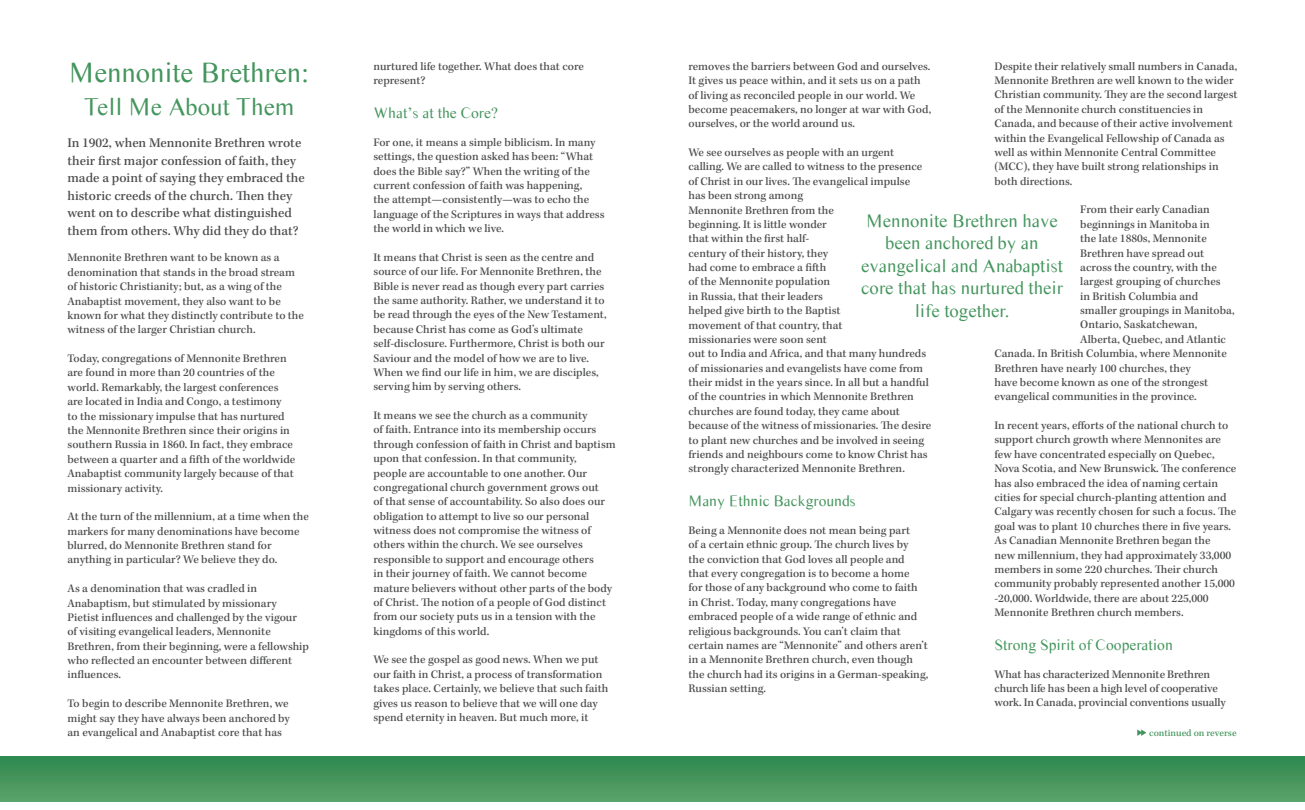
<style>
.page{position:relative;width:1305px;height:810px;background:#fff}
.page>*{position:absolute;margin:0;border:0;box-sizing:border-box;transform-origin:0 0}
.t1{font:28.75px "Times Sans Serif";color:#44955d}
.t2{font:25px "Times Sans Serif";color:#44955d}
.t3{font:18.75px/22.5px "Times Sans Serif";color:#44955d;text-align:center}
.t4{font:15.62px "Times Sans Serif";color:#44955d}
.t5{font:500 13.75px/17.5px "Kepler Std";color:#4b4c4d}
.t6{font:500 11.88px/14.4px "Kepler Std";color:#4b4c4d}
.t7{font:500 10px "Kepler Std";color:#44955d}
</style>
<div class="page">
<svg style="left:1137px;top:729px;width:9px;height:7px"></svg>
<img style="left:0;top:757px;width:1305px;height:45px">
<h1 class="t1" style="left:69px;top:53px;width:242px">Mennonite Brethren:</h1>
<h2 class="t2" style="left:84px;top:89px;width:212px">Tell Me About Them</h2>
<p class="t5" style="left:68px;top:135px;width:239px">In 1902, when Mennonite Brethren wrote their first major confession of faith, they made a point of saying they embraced the historic creeds of the church. Then they went on to describe what distinguished them from others. Why did they do that?</p>
<p class="t6" style="left:68px;top:251px;width:238px">Mennonite Brethren want to be known as a denomination that stands in the broad stream of historic Christianity; but, as a wing of the Anabaptist movement, they also want to be known for what they distinctly contribute to the witness of the larger Christian church.</p>
<p class="t6" style="left:68px;top:352px;width:229px">Today, congregations of Mennonite Brethren are found in more than 20 countries of the world. Remarkably, the largest conferences are located in India and Congo, a testimony<br>to the missionary impulse that has nurtured the Mennonite Brethren since their origins in southern Russia in 1860. In fact, they embrace between a quarter and a fifth of the worldwide Anabaptist community largely because of that missionary activity.</p>
<p class="t6" style="left:68px;top:510px;width:243px">At the turn of the millennium, at a time when the markers for many denominations have become blurred, do Mennonite Brethren stand for anything in particular? We believe they do.</p>
<p class="t6" style="left:68px;top:582px;width:243px">As a denomination that was cradled in Anabaptism, but stimulated by missionary Pietist influences and challenged by the vigour of visiting evangelical leaders, Mennonite Brethren, from their beginning, were a fellowship who reflected an encounter between different influences.</p>
<p class="t6" style="left:68px;top:697px;width:224px;text-align:justify">To begin to describe Mennonite Brethren, we might say they have always been anchored by an evangelical and Anabaptist core that has</p>
<p class="t6" style="left:373px;top:59px;width:212px">nurtured life together. What does that core represent?</p>
<h3 class="t4" style="left:373px;top:102px;width:126px">What’s at the Core?</h3>
<p class="t6" style="left:373px;top:135px;width:232px">For one, it means a simple biblicism. In many settings, the question asked has been: “What does the Bible say?” When the writing of the current confession of faith was happening,<br>the attempt—consistently—was to echo the language of the Scriptures in ways that address the world in which we live.</p>
<p class="t6" style="left:373px;top:250px;width:235px">It means that Christ is seen as the centre and source of our life. For Mennonite Brethren, the Bible is never read as though every part carries the same authority. Rather, we understand it to be read through the eyes of the New Testament, because Christ has come as God’s ultimate self-disclosure. Furthermore, Christ is both our Saviour and the model of how we are to live.<br>When we find our life in him, we are disciples, serving him by serving others.</p>
<p class="t6" style="left:373px;top:409px;width:244px">It means we see the church as a community<br>of faith. Entrance into its membership occurs through confession of faith in Christ and baptism upon that confession. In that community,<br>people are accountable to one another. Our congregational church government grows out<br>of that sense of accountability. So also does our obligation to attempt to live so our personal witness does not compromise the witness of others within the church. We see ourselves responsible to support and encourage others<br>in their journey of faith. We cannot become mature believers without other parts of the body of Christ. The notion of a people of God distinct from our society puts us in a tension with the kingdoms of this world.</p>
<p class="t6" style="left:373px;top:653px;width:236px">We see the gospel as good news. When we put our faith in Christ, a process of transformation takes place. Certainly, we believe that such faith gives us reason to believe that we will one day spend eternity in heaven. But much more, it</p>
<p class="t6" style="left:994px;top:59px;width:245px">Despite their relatively small numbers in Canada, Mennonite Brethren are well known to the wider Christian community. They are the second largest of the Mennonite church constituencies in Canada, and because of their active involvement within the Evangelical Fellowship of Canada as well as within Mennonite Central Committee (MCC), they have built strong relationships in both directions.</p>
<p class="t6" style="left:1080px;top:203px;width:131px">From their early Canadian</p>
<p class="t6" style="left:1080px;top:217px;width:131px">beginnings in Manitoba in</p>
<p class="t6" style="left:1080px;top:232px;width:128px">the late 1880s, Mennonite</p>
<p class="t6" style="left:1080px;top:246px;width:126px">Brethren have spread out</p>
<p class="t6" style="left:1080px;top:261px;width:138px">across the country, with the</p>
<p class="t6" style="left:1080px;top:275px;width:142px">largest grouping of churches</p>
<p class="t6" style="left:1080px;top:289px;width:120px">in British Columbia and</p>
<p class="t6" style="left:1080px;top:304px;width:156px">smaller groupings in Manitoba,</p>
<p class="t6" style="left:1080px;top:318px;width:119px">Ontario, Saskatchewan,</p>
<p class="t6" style="left:1080px;top:332px;width:147px">Alberta, Quebec, and Atlantic</p>
<p class="t6" style="left:994px;top:347px;width:234px">Canada. In British Columbia, where Mennonite</p>
<p class="t6" style="left:994px;top:361px;width:198px">Brethren have nearly 100 churches, they</p>
<p class="t6" style="left:994px;top:376px;width:215px">have become known as one of the strongest</p>
<p class="t6" style="left:994px;top:390px;width:204px">evangelical communities in the province.</p>
<p class="t6" style="left:994px;top:419px;width:243px">In recent years, efforts of the national church to support church growth where Mennonites are few have concentrated especially on Quebec, Nova Scotia, and New Brunswick. The conference has also embraced the idea of naming certain cities for special church-planting attention and Calgary was recently chosen for such a focus. The goal was to plant 10 churches there in five years.<br>As Canadian Mennonite Brethren began the<br>new millennium, they had approximately 33,000 members in some 220 churches. Their church community probably represented another 15,000 -20,000. Worldwide, there are about 225,000<br>Mennonite Brethren church members.</p>
<h3 class="t4" style="left:994px;top:634px;width:180px">Strong Spirit of Cooperation</h3>
<p class="t6" style="left:994px;top:667px;width:233px">What has characterized Mennonite Brethren church life has been a high level of cooperative work. In Canada, provincial conventions usually</p>
<p class="t7" style="left:1149px;top:727px;width:89px">continued on reverse</p>
<p class="t6" style="left:688px;top:59px;width:244px">removes the barriers between God and ourselves.<br>It gives us peace within, and it sets us on a path of living as reconciled people in our world. We become peacemakers, no longer at war with God, ourselves, or the world around us.</p>
<p class="t6" style="left:688px;top:146px;width:244px">We see ourselves as people with an urgent calling. We are called to witness to the presence of Christ in our lives. The evangelical impulse<br>has been strong among<br>Mennonite Brethren from the<br>beginning. It is little wonder<br>that within the first half-<br>century of their history, they<br>had come to embrace a fifth<br>of the Mennonite population<br>in Russia, that their leaders<br>helped give birth to the Baptist<br>movement of that country, that<br>missionaries were soon sent<br>out to India and Africa, and that many hundreds of missionaries and evangelists have come from their midst in the years since. In all but a handful of the countries in which Mennonite Brethren churches are found today, they came about because of the witness of missionaries. The desire to plant new churches and be involved in seeing friends and neighbours come to know Christ has strongly characterized Mennonite Brethren.</p>
<h3 class="t4" style="left:688px;top:490px;width:169px">Many Ethnic Backgrounds</h3>
<p class="t6" style="left:688px;top:524px;width:241px">Being a Mennonite does not mean being part<br>of a certain ethnic group. The church lives by<br>the conviction that God loves all people and<br>that every congregation is to become a home<br>for those of any background who come to faith in Christ. Today, many congregations have embraced people of a wide range of ethnic and religious backgrounds. You can’t claim that certain names are “Mennonite” and others aren’t in a Mennonite Brethren church, even though the church had its origins in a German-speaking, Russian setting.</p>
<h3 class="t3" style="left:861px;top:209px;width:203px">Mennonite Brethren have been anchored by an evangelical and Anabaptist core that has nurtured their life together.</h3>
</div>
